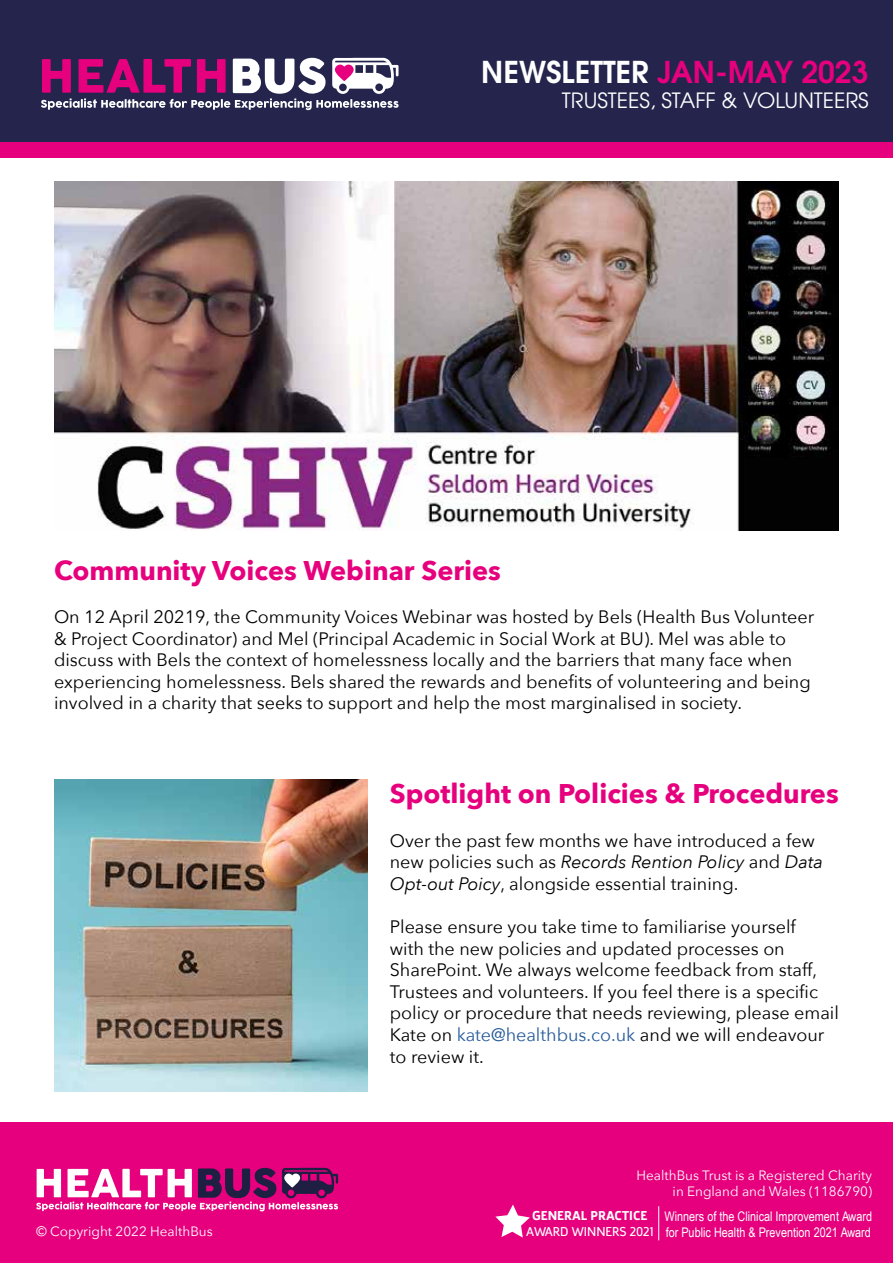
<style>
.page{position:relative;width:893px;height:1263px;background:#fff}
.page>*{position:absolute;margin:0;border:0;box-sizing:border-box;transform-origin:0 0}
.t1{font:700 30px "Te X Gyre Adventor";color:#e6007d}
.t2{font:700 27px "Avenir Next";color:#e6007d}
.t3{font:21px "Te X Gyre Adventor";color:#fff}
.t4{font:18px/21.6px "Avenir Next";color:#000}
.t5{font:13.5px/16.2px "Avenir Next";color:#fff;text-align:right}
.t6{font:13.2px "Arial Narrow";color:#fff}
.t7{font:13.2px "Argumentum";color:#fff}
.t8{font:700 13.2px "Argumentum";color:#fff}
.s1{color:#fff}
.s2{font-style:italic}
.s3{color:#275b9b}
</style>
<div class="page">
<div style="left:0;top:1123px;width:893px;height:140px;background:#e6007d"></div>
<svg style="left:36px;top:1168px;width:302px;height:43px"></svg>
<hr style="left:658px;top:1206px;width:1px;height:34px;background:#fff">
<svg style="left:495px;top:1204px;width:35px;height:33px"></svg>
<img style="left:54px;top:182px;width:785px;height:348px">
<img style="left:54px;top:780px;width:313px;height:311px">
<div style="left:0;top:0;width:893px;height:151px;background:#24244d"></div>
<svg style="left:41px;top:58px;width:358px;height:52px"></svg>
<div style="left:0;top:142px;width:893px;height:16px;background:#e6007d"></div>
<h1 class="t1" style="left:481px;top:46px;width:389px"><span class="s1">NEWSLETTER</span> JAN-MAY 2023</h1>
<p class="t3" style="left:562px;top:84px;width:308px">TRUSTEES, STAFF &amp; VOLUNTEERS</p>
<h2 class="t2" style="left:54px;top:547px;width:448px">Community Voices Webinar Series</h2>
<p class="t4" style="left:54px;top:605px;width:762px">On 12 April 20219, the Community Voices Webinar was hosted by Bels (Health Bus Volunteer &amp; Project Coordinator) and Mel (Principal Academic in Social Work at BU). Mel was able to discuss with Bels the context of homelessness locally and the barriers that many face when experiencing homelessness. Bels shared the rewards and benefits of volunteering and being involved in a charity that seeks to support and help the most marginalised in society.</p>
<h2 class="t2" style="left:390px;top:771px;width:450px">Spotlight on Policies &amp; Procedures</h2>
<p class="t4" style="left:390px;top:829px;width:435px">Over the past few months we have introduced a few new policies such as <span class="s2">Records Rention Policy</span> and <span class="s2">Data<br>Opt-out Poicy</span>, alongside essential training.</p>
<p class="t4" style="left:390px;top:915px;width:451px">Please ensure you take time to familiarise yourself<br>with the new policies and updated processes on SharePoint. We always welcome feedback from staff, Trustees and volunteers. If you feel there is a specific policy or procedure that needs reviewing, please email Kate on <span class="s3">kate@healthbus.co.uk</span> and we will endeavour to review it.</p>
<p class="t5" style="left:637px;top:1167px;width:237px">HealthBus Trust is a Registered Charity in England and Wales (1186790)</p>
<p class="t8" style="left:532px;top:1207px;width:117px">GENERAL PRACTICE</p>
<p class="t7" style="left:526px;top:1223px;width:129px">AWARD WINNERS 2021</p>
<p class="t6" style="left:664px;top:1206px;width:209px">Winners of the Clinical Improvement Award</p>
<p class="t5" style="left:36px;top:1222px;width:178px">© Copyright 2022 HealthBus</p>
<p class="t6" style="left:666px;top:1222px;width:207px">for Public Health &amp; Prevention 2021 Award</p>
</div>
